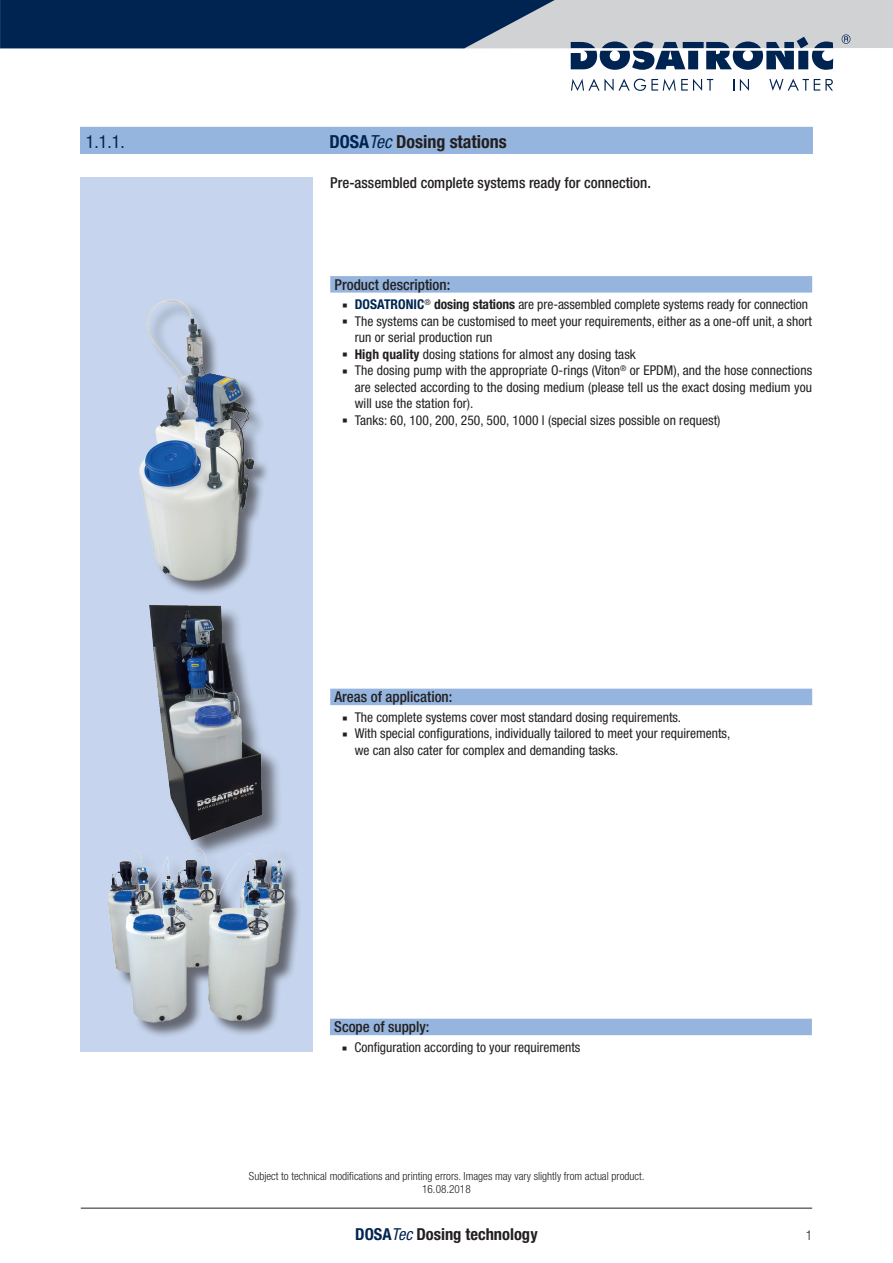
<style>
.page{position:relative;width:893px;height:1263px;background:#fff}
.page>*{position:absolute;margin:0;border:0;box-sizing:border-box;transform-origin:0 0}
.t1{font:700 condensed 18px "Helvetica Neue LT Pro";color:#231f20}
.t2{font:condensed 18px "Helvetica Neue LT Pro";color:#002451}
.t3{font:700 condensed 16.5px "Helvetica Neue LT Pro";color:#231f20}
.t4{font:500 condensed 15px "Helvetica Neue LT Pro";color:#231f20}
.t5{font:condensed 13.5px/16.5px "Helvetica Neue LT Pro";letter-spacing:.005em;color:#231f20}
.t6{font:300 condensed 13.5px "Helvetica Neue LT Pro";color:#231f20}
.t7{font:300 condensed 11.25px/13.5px "Helvetica Neue LT Pro";color:#231f20;text-align:center}
.s1{color:#002451}
.s2{font-weight:400;font-style:italic;color:#002451}
.s3{font-weight:700;color:#002451}
.s4{font-weight:700}
</style>
<div class="page">
<hr style="left:81px;top:1208px;width:731px;height:1px;background:#231f20">
<svg style="left:571px;top:79px;width:142px;height:12px"></svg>
<svg style="left:733px;top:79px;width:1px;height:12px"></svg>
<svg style="left:740px;top:79px;width:9px;height:12px"></svg>
<svg style="left:769px;top:79px;width:64px;height:12px"></svg>
<svg style="left:0;top:0;width:893px;height:70px"></svg>
<div style="left:81px;top:177px;width:232px;height:875px;background:#c6d5ed"></div>
<div style="left:141px;top:301px;width:130px;height:296px;background:#231f20;opacity:.6"></div>
<img style="left:139px;top:299px;width:132px;height:282px">
<div style="left:151px;top:606px;width:131px;height:253px;background:#231f20;opacity:.6"></div>
<img style="left:149px;top:605px;width:119px;height:238px">
<div style="left:110px;top:847px;width:192px;height:191px;background:#231f20;opacity:.6"></div>
<img style="left:108px;top:845px;width:180px;height:184px">
<div style="left:80px;top:127px;width:733px;height:27px;background:#95b5de"></div>
<div style="left:330px;top:276px;width:482px;height:17px;background:#95b5de"></div>
<div style="left:330px;top:689px;width:482px;height:16px;background:#95b5de"></div>
<div style="left:330px;top:1019px;width:482px;height:16px;background:#95b5de"></div>
<h1 class="t2" style="left:86px;top:131px;width:40px">1.1.1.</h1>
<h1 class="t1" style="left:329px;top:131px;width:179px"><span class="s1">DOSA</span><span class="s2">Tec</span> Dosing stations</h1>
<p class="t4" style="left:330px;top:173px;width:322px">Pre-assembled complete systems ready for connection.</p>
<p class="t4" style="left:334px;top:275px;width:117px">Product description:</p>
<p class="t5" style="left:355px;top:296px;width:459px"><span class="s3">DOSATRONIC</span><sup>®</sup> <span class="s4">dosing stations</span> are pre-assembled complete systems ready for connection The systems can be customised to meet your requirements, either as a one-off unit, a short run or serial production run<br><span class="s4">High quality</span> dosing stations for almost any dosing task<br>The dosing pump with the appropriate O-rings (Viton<sup>®</sup> or EPDM), and the hose connections are selected according to the dosing medium (please tell us the exact dosing medium you will use the station for).<br>Tanks: 60, 100, 200, 250, 500, 1000 l (special sizes possible on request)</p>
<p class="t4" style="left:334px;top:688px;width:119px">Areas of application:</p>
<p class="t5" style="left:355px;top:708px;width:377px">The complete systems cover most standard dosing requirements.<br>With special configurations, individually tailored to meet your requirements, we can also cater for complex and demanding tasks.</p>
<p class="t4" style="left:334px;top:1018px;width:97px">Scope of supply:</p>
<p class="t5" style="left:354px;top:1038px;width:228px">Configuration according to your requirements</p>
<p class="t7" style="left:249px;top:1169px;width:397px">Subject to technical modifications and printing errors. Images may vary slightly from actual product.<br>16.08.2018</p>
<p class="t3" style="left:355px;top:1224px;width:184px"><span class="s1">DOSA</span><span class="s2">Tec</span> Dosing technology</p>
<p class="t6" style="left:806px;top:1227px;width:8px">1</p>
</div>
